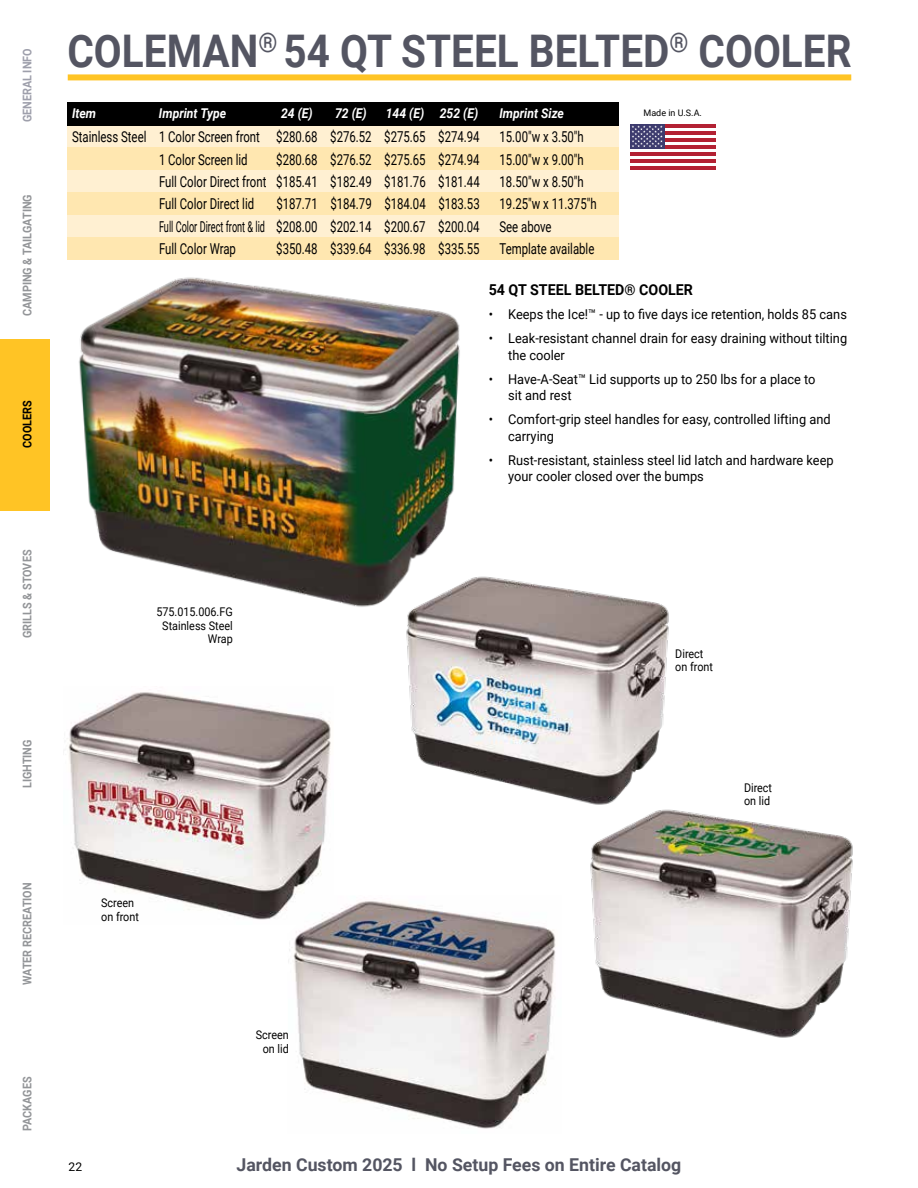
<style>
.page{position:relative;width:918px;height:1188px;background:#fff}
.page>*{position:absolute;margin:0;border:0;box-sizing:border-box;transform-origin:0 0}
.t1{font:700 45px "Roboto";color:#545562;scale:.9 1}
.t2{font:700 17.7px "Roboto";color:#545562}
.t3{font:15px "Roboto";color:#000;scale:.76 1}
.t4{font:15px "Roboto";color:#000;scale:.61 1}
.t5{font:700 15px "Roboto";color:#000;scale:.95 1}
.t6{font:13.5px/16.5px "Roboto";color:#000;scale:.95 1}
.t7{font:italic 700 13.5px "Roboto";color:#fff;scale:.9 1}
.t8{font:12px/13.5px "Roboto";color:#000;scale:.9 1}
.t9{font:700 12px "Roboto";color:#939598;scale:.9 1}
.t10{font:700 12px "Roboto";color:#9e9fab;scale:.9 1}
.t11{font:700 12px "Roboto";color:#000;scale:.9 1}
.t12{font:12px "Roboto";color:#000}
.t13{font:9px "Roboto";color:#000}
</style>
<div class="page">
<div style="left:0;top:339px;width:50px;height:172px;background:#ffc425"></div>
<img style="left:67px;top:692px;width:264px;height:228px">
<div style="left:68px;top:123px;width:551px;height:136px;background:#fff0d2"></div>
<div style="left:68px;top:147px;width:551px;height:22px;background:#ffe7b0"></div>
<div style="left:68px;top:192px;width:551px;height:22px;background:#ffe7b0"></div>
<div style="left:68px;top:102px;width:551px;height:24px;background:#000"></div>
<div style="left:68px;top:237px;width:551px;height:22px;background:#ffe7b0"></div>
<div style="left:68px;top:74px;width:783px;height:6px;background:#ffc425"></div>
<img style="left:406px;top:576px;width:263px;height:228px">
<img style="left:79px;top:277px;width:396px;height:343px">
<img style="left:288px;top:896px;width:268px;height:233px">
<img style="left:590px;top:804px;width:263px;height:234px">
<hr style="left:630px;top:124px;width:86px;height:4px;background:#b32133">
<hr style="left:630px;top:131px;width:86px;height:4px;background:#b32133">
<hr style="left:630px;top:138px;width:86px;height:4px;background:#b32133">
<hr style="left:630px;top:145px;width:86px;height:4px;background:#b32133">
<hr style="left:630px;top:152px;width:86px;height:4px;background:#b32133">
<hr style="left:630px;top:159px;width:86px;height:3px;background:#b32133">
<hr style="left:630px;top:166px;width:86px;height:3px;background:#b32133">
<div style="left:630px;top:124px;width:34px;height:25px;background:#3d3b6e"></div>
<svg style="left:632px;top:125px;width:31px;height:22px"></svg>
<p class="t10" style="left:19px;top:122px;width:84px;rotate:-90deg">GENERAL INFO</p>
<p class="t9" style="left:19px;top:316px;width:137px;rotate:-90deg">CAMPING &amp; TAILGATING</p>
<p class="t11" style="left:19px;top:448px;width:54px;rotate:-90deg">COOLERS</p>
<p class="t9" style="left:19px;top:638px;width:100px;rotate:-90deg">GRILLS &amp; STOVES</p>
<p class="t9" style="left:19px;top:788px;width:56px;rotate:-90deg">LIGHTING</p>
<p class="t9" style="left:19px;top:985px;width:116px;rotate:-90deg">WATER RECREATION</p>
<p class="t9" style="left:19px;top:1131px;width:62px;rotate:-90deg">PACKAGES</p>
<h1 class="t1" style="left:68px;top:20px;width:873px">COLEMAN<sup>®</sup> 54 QT STEEL BELTED<sup>®</sup> COOLER</h1>
<p class="t7" style="left:72px;top:104px;width:28px">Item</p>
<p class="t7" style="left:159px;top:104px;width:76px">Imprint Type</p>
<p class="t7" style="left:281px;top:104px;width:37px">24 (E)</p>
<p class="t7" style="left:335px;top:104px;width:37px">72 (E)</p>
<p class="t7" style="left:386px;top:104px;width:104px">144 (E) 252 (E)</p>
<p class="t7" style="left:499px;top:104px;width:73px">Imprint Size</p>
<p class="t3" style="left:72px;top:127px;width:538px">Stainless Steel 1 Color Screen front $280.68 $276.52 $275.65 $274.94</p>
<p class="t3" style="left:500px;top:127px;width:112px">15.00"w x 3.50"h</p>
<p class="t3" style="left:159px;top:149px;width:118px">1 Color Screen lid</p>
<p class="t3" style="left:276px;top:149px;width:269px">$280.68 $276.52 $275.65 $274.94</p>
<p class="t3" style="left:500px;top:149px;width:112px">15.00"w x 9.00"h</p>
<p class="t3" style="left:159px;top:171px;width:423px">Full Color Direct front $185.41 $182.49 $181.76 $181.44</p>
<p class="t3" style="left:500px;top:171px;width:112px">18.50"w x 8.50"h</p>
<p class="t3" style="left:159px;top:194px;width:127px">Full Color Direct lid</p>
<p class="t3" style="left:276px;top:194px;width:269px">$187.71 $184.79 $184.04 $183.53</p>
<p class="t3" style="left:500px;top:194px;width:129px">19.25"w x 11.375"h</p>
<p class="t4" style="left:159px;top:216px;width:527px">Full Color Direct front &amp; lid $208.00 $202.14 $200.67 $200.04</p>
<p class="t3" style="left:500px;top:216px;width:70px">See above</p>
<p class="t3" style="left:159px;top:238px;width:103px">Full Color Wrap</p>
<p class="t3" style="left:276px;top:238px;width:269px">$350.48 $339.64 $336.98 $335.55</p>
<p class="t3" style="left:500px;top:238px;width:126px">Template available</p>
<p class="t13" style="left:644px;top:107px;width:60px">Made in U.S.A.</p>
<p class="t5" style="left:489px;top:280px;width:217px">54 QT STEEL BELTED® COOLER</p>
<p class="t6" style="left:489px;top:306px;width:379px">• Keeps the Ice!™ - up to five days ice retention, holds 85 cans</p>
<p class="t6" style="left:508px;top:330px;width:358px;text-indent:-20px">• Leak-resistant channel drain for easy draining without tilting the cooler</p>
<p class="t6" style="left:508px;top:370px;width:325px;text-indent:-20px">• Have-A-Seat™ Lid supports up to 250 lbs for a place to sit and rest</p>
<p class="t6" style="left:508px;top:411px;width:341px;text-indent:-20px">• Comfort-grip steel handles for easy, controlled lifting and carrying</p>
<p class="t6" style="left:508px;top:451px;width:344px;text-indent:-20px">• Rust-resistant, stainless steel lid latch and hardware keep your cooler closed over the bumps</p>
<p class="t8" style="left:156px;top:605px;width:86px;text-align:right">575.015.006.FG<br>Stainless Steel<br>Wrap</p>
<p class="t8" style="left:675px;top:646px;width:43px">Direct on front</p>
<p class="t8" style="left:101px;top:896px;width:43px">Screen on front</p>
<p class="t12" style="left:69px;top:1158px;width:15px">22</p>
<p class="t8" style="left:744px;top:780px;width:33px">Direct on lid</p>
<p class="t8" style="left:256px;top:1028px;width:38px;text-align:center">Screen on lid</p>
<p class="t2" style="left:237px;top:1152px;width:446px">Jarden Custom 2025 l No Setup Fees on Entire Catalog</p>
</div>
